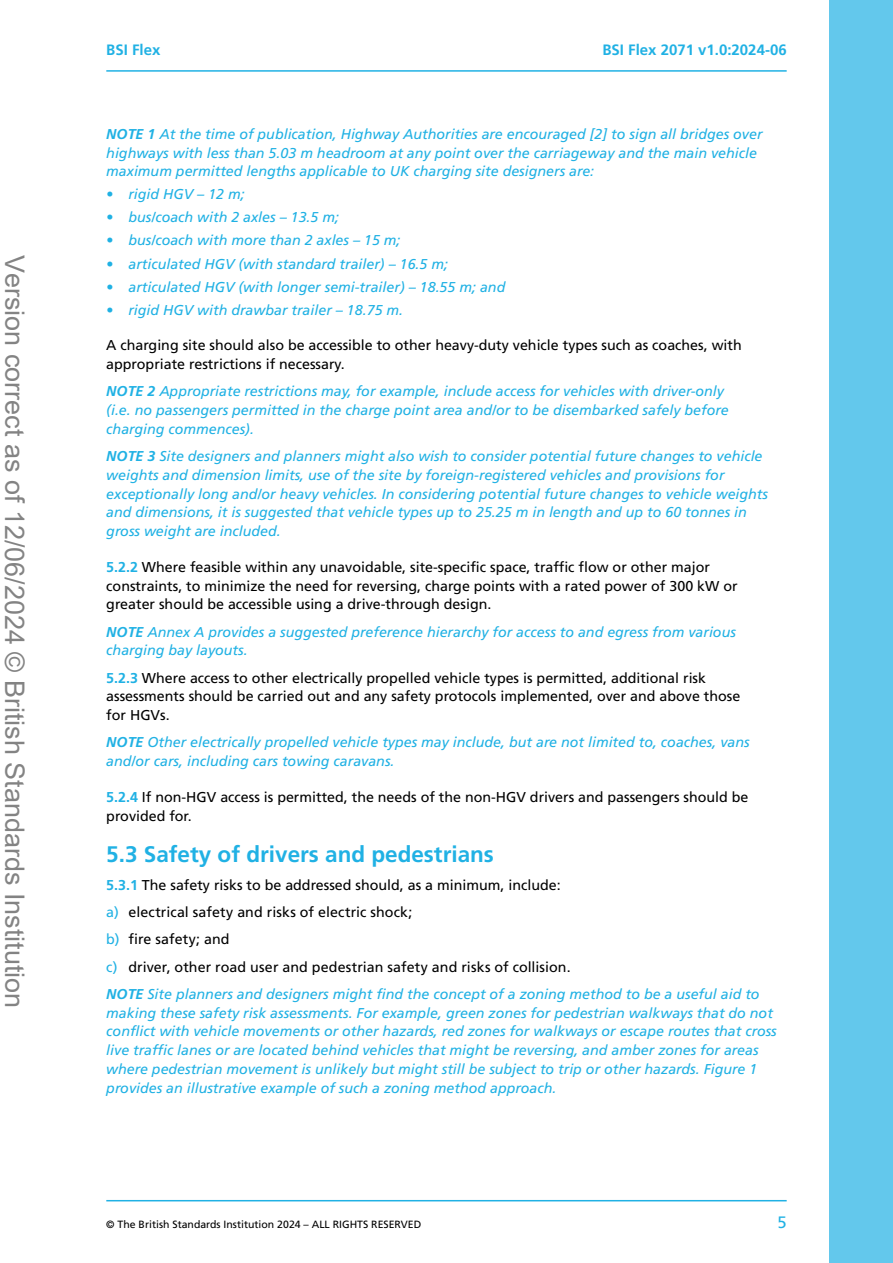
<style>
.page{position:relative;width:893px;height:1263px;background:#fff}
.page>*{position:absolute;margin:0;border:0;box-sizing:border-box;transform-origin:0 0}
.t1{font:27px "Arial";color:rgb(0 0 0/.49)}
.t2{font:22.5px "Frutiger LT 65 Bd";color:#20b1e4}
.t3{font:16.5px "Frutiger LT 55 Rm";color:#20b1e4}
.t4{font:15px "Frutiger LT 65 Bd";color:#20b1e4}
.NOTE_single{font:14.25px/18.8px "Frutiger LT 56 It";color:#20b1e4}
.NOTE{font:14.25px/18.8px "Frutiger LT 56 It";color:#20b1e4}
.Body_text_WITH_PARA_NUM{font:14.25px/18.8px "Frutiger LT 55 Rm";color:#000}
.Body_text{font:14.25px/18.8px "Frutiger LT 55 Rm";color:#000}
.t5{font:10.5px "Frutiger LT 55 Rm";color:#000}
.s1{font-family:"Frutiger LT 66 Bd It"}
.s2{font-family:"Frutiger LT 65 Bd";color:#20b1e4}
.s3{color:#20b1e4}
</style>
<div class="page">
<div style="left:829px;top:0;width:64px;height:1263px;background:#63c8ec"></div>
<hr style="left:106px;top:1200px;width:681px;height:1px;background:#20b1e4">
<hr style="left:106px;top:70px;width:681px;height:2px;background:#20b1e4">
<h1 class="t1" style="left:33px;top:255px;width:755px;rotate:90deg">Version correct as of 12/06/2024 © British Standards Institution</h1>
<p class="t4" style="left:106px;top:40px;width:56px">BSI Flex</p>
<p class="t4" style="left:602px;top:40px;width:186px">BSI Flex 2071 v1.0:2024-06</p>
<p class="NOTE" style="left:106px;top:125px;width:658px"><span class="s1">NOTE 1</span> At the time of publication, Highway Authorities are encouraged [2] to sign all bridges over highways with less than 5.03 m headroom at any point over the carriageway and the main vehicle maximum permitted lengths applicable to UK charging site designers are:</p>
<p class="NOTE_single" style="left:106px;top:185px;width:140px">• rigid HGV – 12 m;</p>
<p class="NOTE_single" style="left:106px;top:208px;width:234px">• bus/coach with 2 axles – 13.5 m;</p>
<p class="NOTE_single" style="left:106px;top:231px;width:296px">• bus/coach with more than 2 axles – 15 m;</p>
<p class="NOTE_single" style="left:106px;top:254px;width:343px">• articulated HGV (with standard trailer) – 16.5 m;</p>
<p class="NOTE_single" style="left:106px;top:277px;width:401px">• articulated HGV (with longer semi-trailer) – 18.55 m; and</p>
<p class="NOTE_single" style="left:106px;top:300px;width:298px">• rigid HGV with drawbar trailer – 18.75 m.</p>
<p class="Body_text" style="left:106px;top:336px;width:637px">A charging site should also be accessible to other heavy-duty vehicle types such as coaches, with appropriate restrictions if necessary.</p>
<p class="NOTE" style="left:106px;top:382px;width:624px"><span class="s1">NOTE 2</span> Appropriate restrictions may, for example, include access for vehicles with driver-only (i.e. no passengers permitted in the charge point area and/or to be disembarked safely before charging commences).</p>
<p class="NOTE" style="left:106px;top:447px;width:663px"><span class="s1">NOTE 3</span> Site designers and planners might also wish to consider potential future changes to vehicle weights and dimension limits, use of the site by foreign-registered vehicles and provisions for exceptionally long and/or heavy vehicles. In considering potential future changes to vehicle weights and dimensions, it is suggested that vehicle types up to 25.25 m in length and up to 60 tonnes in gross weight are included.</p>
<p class="Body_text_WITH_PARA_NUM" style="left:106px;top:558px;width:633px"><span class="s2">5.2.2</span> Where feasible within any unavoidable, site-specific space, traffic flow or other major constraints, to minimize the need for reversing, charge points with a rated power of 300 kW or greater should be accessible using a drive-through design.</p>
<p class="NOTE_single" style="left:106px;top:622px;width:631px"><span class="s1">NOTE</span> Annex A provides a suggested preference hierarchy for access to and egress from various charging bay layouts.</p>
<p class="Body_text_WITH_PARA_NUM" style="left:106px;top:668px;width:636px"><span class="s2">5.2.3</span> Where access to other electrically propelled vehicle types is permitted, additional risk assessments should be carried out and any safety protocols implemented, over and above those for HGVs.</p>
<p class="NOTE_single" style="left:106px;top:733px;width:645px"><span class="s1">NOTE</span> Other electrically propelled vehicle types may include, but are not limited to, coaches, vans and/or cars, including cars towing caravans.</p>
<p class="Body_text_WITH_PARA_NUM" style="left:106px;top:788px;width:644px"><span class="s2">5.2.4</span> If non-HGV access is permitted, the needs of the non-HGV drivers and passengers should be provided for.</p>
<h3 class="t2" style="left:106px;top:841px;width:389px">5.3 Safety of drivers and pedestrians</h3>
<p class="Body_text_WITH_PARA_NUM" style="left:106px;top:876px;width:456px"><span class="s2">5.3.1</span> The safety risks to be addressed should, as a minimum, include:</p>
<p class="Body_text_WITH_PARA_NUM" style="left:106px;top:903px;width:308px"><span class="s3">a)</span> electrical safety and risks of electric shock;</p>
<p class="Body_text_WITH_PARA_NUM" style="left:106px;top:930px;width:125px"><span class="s3">b)</span> fire safety; and</p>
<p class="Body_text_WITH_PARA_NUM" style="left:106px;top:957px;width:466px"><span class="s3">c)</span> driver, other road user and pedestrian safety and risks of collision.</p>
<p class="NOTE_single" style="left:106px;top:985px;width:672px"><span class="s1">NOTE</span> Site planners and designers might find the concept of a zoning method to be a useful aid to making these safety risk assessments. For example, green zones for pedestrian walkways that do not conflict with vehicle movements or other hazards, red zones for walkways or escape routes that cross live traffic lanes or are located behind vehicles that might be reversing, and amber zones for areas where pedestrian movement is unlikely but might still be subject to trip or other hazards. Figure 1 provides an illustrative example of such a zoning method approach.</p>
<p class="t5" style="left:106px;top:1218px;width:316px">© The British Standards Institution 2024 – ALL RIGHTS RESERVED</p>
<p class="t3" style="left:777px;top:1212px;width:11px">5</p>
</div>
